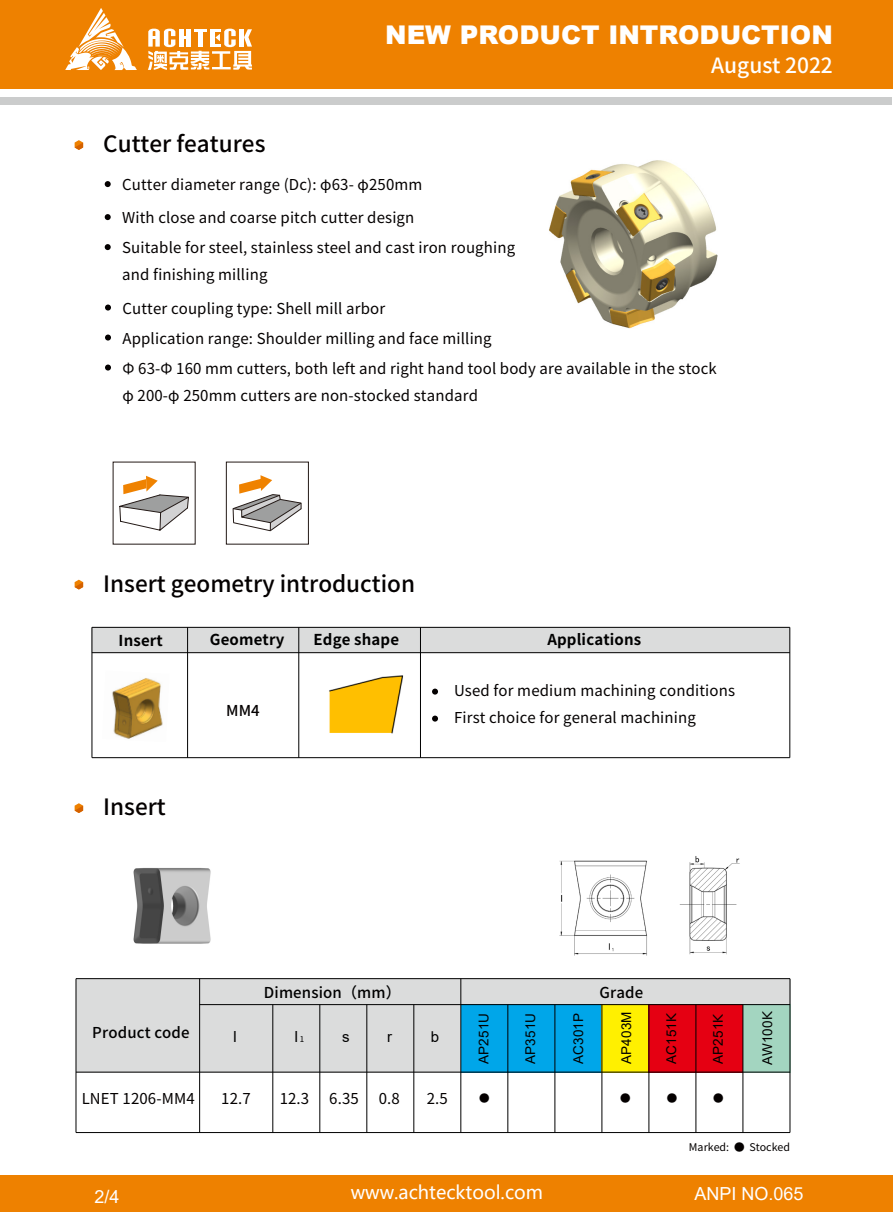
<style>
.page{position:relative;width:893px;height:1212px;background:#fff}
.page>*{position:absolute;margin:0;border:0;box-sizing:border-box;transform-origin:0 0}
.t1{font:900 25.8px "Arial";color:#fff}
.t2{font:500 22.5px "Source Han Sans CN";color:#040000}
.t3{font:500 21px "Source Han Sans CN";color:#fff}
.t4{font:18.3px "Microsoft Ya Hei";color:#fff}
.t5{font:18px "Arial";color:#fff}
.t6{font:15px/27px "Source Han Sans CN";letter-spacing:.01em;color:#040000}
.t7{font:700 15px "Source Han Sans CN";letter-spacing:.01em;color:#000}
.t8{font:500 15px "Source Han Sans CN";letter-spacing:.01em;color:#000}
.t9{font:500 15px "Source Han Sans CN";color:#040000}
.t10{font:15px "Source Han Sans CN";color:#000}
.t11{font:15px "Arial";color:#000}
.t12{font:13.5px "Arial";letter-spacing:.01em;color:#000}
.t13{font:10.65px "Source Han Sans CN";color:#040000}
.t14{font:10.5px "Source Han Sans CN";color:#040000}
.s1{font-size:7.95px}
.s2{font-size:10.5px}
</style>
<div class="page">
<div style="left:0;top:1175px;width:893px;height:37px;background:#ee8100"></div>
<div style="left:0;top:97px;width:892px;height:8px;background:#cbcccc"></div>
<svg style="left:75px;top:140px;width:8px;height:10px"></svg>
<svg style="left:75px;top:580px;width:8px;height:9px"></svg>
<svg style="left:75px;top:803px;width:8px;height:10px"></svg>
<svg style="left:105px;top:181px;width:6px;height:6px"></svg>
<svg style="left:105px;top:214px;width:6px;height:6px"></svg>
<svg style="left:105px;top:244px;width:6px;height:6px"></svg>
<svg style="left:105px;top:304px;width:6px;height:6px"></svg>
<svg style="left:105px;top:334px;width:6px;height:6px"></svg>
<svg style="left:105px;top:364px;width:6px;height:6px"></svg>
<svg style="left:432px;top:689px;width:6px;height:6px"></svg>
<svg style="left:432px;top:716px;width:6px;height:6px"></svg>
<img style="left:549px;top:160px;width:169px;height:169px">
<svg style="left:119px;top:476px;width:70px;height:55px"></svg>
<svg style="left:232px;top:475px;width:70px;height:57px"></svg>
<div style="left:226px;top:462px;width:83px;height:82px;border:1px solid #231916"></div>
<div style="left:92px;top:628px;width:698px;height:25px;background:#dbdcdc"></div>
<hr style="left:92px;top:627px;width:698px;height:1px;background:#000">
<hr style="left:92px;top:652px;width:698px;height:1px;background:#000">
<hr style="left:91px;top:627px;width:1px;height:131px;background:#000">
<hr style="left:187px;top:627px;width:1px;height:131px;background:#000">
<hr style="left:298px;top:627px;width:1px;height:131px;background:#000">
<hr style="left:420px;top:627px;width:1px;height:131px;background:#000">
<hr style="left:789px;top:627px;width:1px;height:131px;background:#000">
<hr style="left:92px;top:757px;width:698px;height:1px;background:#000">
<img style="left:112px;top:678px;width:51px;height:61px">
<img style="left:329px;top:675px;width:75px;height:59px">
<img style="left:133px;top:868px;width:78px;height:76px">
<div style="left:76px;top:979px;width:123px;height:94px;background:#dbdcdc"></div>
<div style="left:199px;top:979px;width:262px;height:25px;background:#dbdcdc"></div>
<div style="left:461px;top:979px;width:329px;height:25px;background:#dbdcdc"></div>
<div style="left:199px;top:1005px;width:74px;height:68px;background:#dbdcdc"></div>
<div style="left:273px;top:1005px;width:47px;height:68px;background:#dbdcdc"></div>
<div style="left:320px;top:1005px;width:47px;height:68px;background:#dbdcdc"></div>
<div style="left:367px;top:1005px;width:47px;height:68px;background:#dbdcdc"></div>
<div style="left:414px;top:1005px;width:47px;height:68px;background:#dbdcdc"></div>
<div style="left:461px;top:1004px;width:47px;height:68px;background:#00a6e9"></div>
<div style="left:508px;top:1004px;width:47px;height:68px;background:#00a6e9"></div>
<div style="left:555px;top:1004px;width:47px;height:68px;background:#00a6e9"></div>
<div style="left:602px;top:1004px;width:47px;height:68px;background:#fff000"></div>
<div style="left:649px;top:1004px;width:47px;height:68px;background:#e50012"></div>
<div style="left:696px;top:1004px;width:47px;height:68px;background:#e50012"></div>
<div style="left:743px;top:1004px;width:47px;height:68px;background:#a3d5c0"></div>
<hr style="left:76px;top:978px;width:714px;height:1px;background:#000">
<hr style="left:76px;top:1072px;width:714px;height:1px;background:#000">
<hr style="left:76px;top:978px;width:1px;height:154px;background:#000">
<hr style="left:199px;top:978px;width:1px;height:154px;background:#000">
<hr style="left:200px;top:1004px;width:590px;height:1px;background:#000">
<hr style="left:460px;top:978px;width:1px;height:154px;background:#000">
<hr style="left:790px;top:978px;width:1px;height:154px;background:#000">
<hr style="left:272px;top:1004px;width:1px;height:128px;background:#000">
<hr style="left:319px;top:1004px;width:1px;height:128px;background:#000">
<hr style="left:366px;top:1004px;width:1px;height:128px;background:#000">
<hr style="left:413px;top:1004px;width:1px;height:128px;background:#000">
<hr style="left:507px;top:1004px;width:1px;height:128px;background:#000">
<hr style="left:554px;top:1004px;width:1px;height:128px;background:#000">
<hr style="left:601px;top:1004px;width:1px;height:128px;background:#000">
<hr style="left:648px;top:1004px;width:1px;height:128px;background:#000">
<hr style="left:695px;top:1004px;width:1px;height:128px;background:#000">
<hr style="left:742px;top:1004px;width:1px;height:128px;background:#000">
<hr style="left:76px;top:1132px;width:714px;height:1px;background:#000">
<img style="left:679px;top:856px;width:61px;height:99px">
<img style="left:559px;top:860px;width:88px;height:96px">
<div style="left:0;top:0;width:893px;height:89px;background:#ee8100"></div>
<svg style="left:148px;top:29px;width:104px;height:41px"></svg>
<svg style="left:65px;top:8px;width:72px;height:62px"></svg>
<h2 class="t2" style="left:103px;top:131px;width:164px">Cutter features</h2>
<h1 class="t1" style="left:385px;top:16px;width:449px">NEW PRODUCT INTRODUCTION</h1>
<h3 class="t3" style="left:711px;top:53px;width:123px">August 2022</h3>
<p class="t6" style="left:122px;top:172px;width:302px">Cutter diameter range (Dc): φ63- φ250mm</p>
<p class="t6" style="left:122px;top:205px;width:294px">With close and coarse pitch cutter design</p>
<p class="t6" style="left:122px;top:235px;width:394px">Suitable for steel, stainless steel and cast iron roughing and finishing milling</p>
<p class="t6" style="left:122px;top:293px;width:596px;line-height:30px">Cutter coupling type: Shell mill arbor<br>Application range: Shoulder milling and face milling<br>Φ 63-Φ 160 mm cutters, both left and right hand tool body are available in the stock</p>
<p class="t6" style="left:122px;top:382px;width:357px">φ 200-φ 250mm cutters are non-stocked standard</p>
<h2 class="t2" style="left:103px;top:571px;width:313px">Insert geometry introduction</h2>
<p class="t7" style="left:119px;top:632px;width:46px">Insert</p>
<p class="t7" style="left:210px;top:631px;width:76px">Geometry</p>
<p class="t7" style="left:313px;top:631px;width:87px">Edge shape</p>
<p class="t7" style="left:547px;top:631px;width:95px">Applications</p>
<h2 class="t2" style="left:103px;top:794px;width:64px">Insert</h2>
<p class="t9" style="left:226px;top:702px;width:35px">MM4</p>
<p class="t6" style="left:454px;top:677px;width:283px">Used for medium machining conditions<br>First choice for general machining</p>
<p class="t8" style="left:92px;top:1024px;width:99px">Product code</p>
<p class="t8" style="left:264px;top:984px;width:138px">Dimension（mm）</p>
<p class="t8" style="left:599px;top:984px;width:45px">Grade</p>
<p class="t10" style="left:233px;top:1028px;width:6px">I</p>
<p class="t11" style="left:342px;top:1026px;width:9px">s</p>
<p class="t11" style="left:387px;top:1026px;width:6px">r</p>
<p class="t11" style="left:431px;top:1026px;width:10px">b</p>
<p class="t10" style="left:294px;top:1028px;width:11px">I<span class="s1">1</span></p>
<p class="t12" style="left:475px;top:1064px;width:52px;rotate:-90deg">AP251U</p>
<p class="t12" style="left:521px;top:1064px;width:52px;rotate:-90deg">AP351U</p>
<p class="t12" style="left:569px;top:1064px;width:52px;rotate:-90deg">AC301P</p>
<p class="t12" style="left:617px;top:1064px;width:54px;rotate:-90deg">AP403M</p>
<p class="t12" style="left:662px;top:1064px;width:53px;rotate:-90deg">AC151K</p>
<p class="t12" style="left:709px;top:1064px;width:52px;rotate:-90deg">AP251K</p>
<p class="t12" style="left:758px;top:1065px;width:56px;rotate:-90deg">AW100K</p>
<p class="t6" style="left:82px;top:1085px;width:115px">LNET 1206-MM4</p>
<p class="t6" style="left:221px;top:1085px;width:31px">12.7</p>
<p class="t6" style="left:280px;top:1085px;width:31px">12.3</p>
<p class="t6" style="left:329px;top:1085px;width:31px">6.35</p>
<p class="t6" style="left:379px;top:1085px;width:23px">0.8</p>
<p class="t6" style="left:427px;top:1085px;width:23px">2.5</p>
<p class="t14" style="left:479px;top:1092px;width:12px">●</p>
<p class="t14" style="left:620px;top:1092px;width:12px">●</p>
<p class="t14" style="left:667px;top:1092px;width:12px">●</p>
<p class="t14" style="left:713px;top:1092px;width:12px">●</p>
<p class="t13" style="left:689px;top:1141px;width:103px">Marked: <span class="s2">●</span> Stocked</p>
<p class="t5" style="left:95px;top:1184px;width:27px">2/4</p>
<p class="t4" style="left:351px;top:1180px;width:194px">www.achtecktool.com</p>
<p class="t5" style="left:695px;top:1181px;width:111px">ANPI NO.065</p>
</div>
